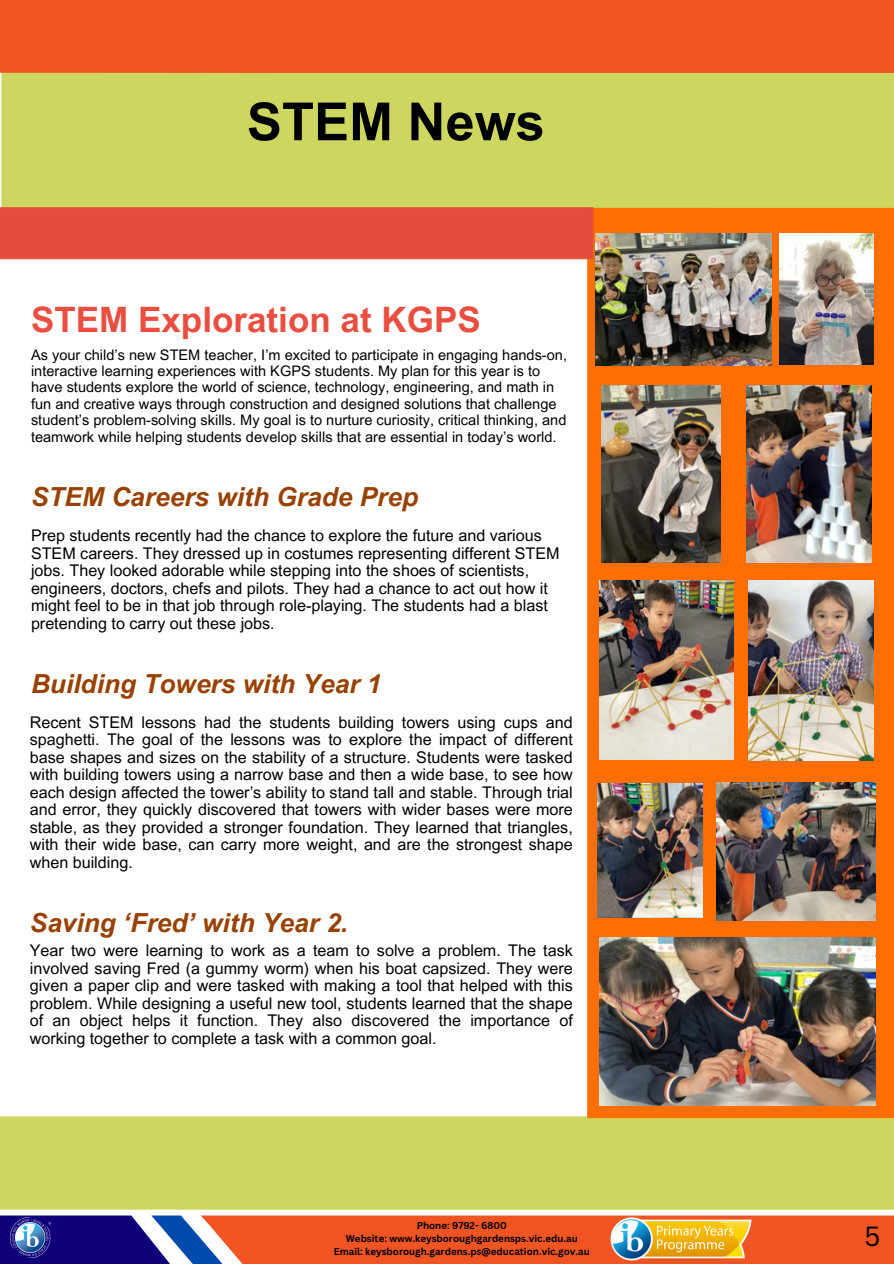
<style>
.page{position:relative;width:894px;height:1264px;background:#fff}
.page>*{position:absolute;margin:0;border:0;box-sizing:border-box;transform-origin:0 0}
.t1{font:700 52.5px "Arial MT Pro";color:#000}
.t2{font:700 34.95px "Arial MT Pro";color:#e94e40}
.t3{font:27px "Canva Sans";color:#000}
.t4{font:italic 700 26.25px "Arial MT Pro";color:#984100}
.t5{font:16.05px/17.5px "Arial MT Pro";color:#000;text-align:justify}
.t6{font:14.55px/16.4px "Arial MT Pro";color:#000}
.t7{font:700 9.75px "Canva Sans";color:#000}
</style>
<div class="page">
<img style="left:0;top:73px;width:893px;height:1137px">
<img style="left:748px;top:580px;width:125px;height:180px">
<img style="left:601px;top:385px;width:119px;height:178px">
<img style="left:595px;top:234px;width:176px;height:131px">
<img style="left:746px;top:386px;width:125px;height:176px">
<img style="left:778px;top:233px;width:95px;height:132px">
<img style="left:599px;top:581px;width:134px;height:178px">
<img style="left:716px;top:782px;width:159px;height:138px">
<img style="left:597px;top:783px;width:105px;height:134px">
<img style="left:599px;top:937px;width:276px;height:168px">
<svg style="left:0;top:1215px;width:893px;height:48px;background:#c35245"></svg>
<img style="left:610px;top:1217px;width:141px;height:43px">
<img style="left:10px;top:1217px;width:41px;height:40px">
<div style="left:0;top:0;width:893px;height:73px;background:#f05423"></div>
<h2 class="t1" style="left:247px;top:102px;width:299px">STEM News</h2>
<h3 class="t2" style="left:31px;top:307px;width:451px">STEM Exploration at KGPS</h3>
<h3 class="t6" style="left:31px;top:348px;width:537px">As your child’s new STEM teacher, I’m excited to participate in engaging hands-on, interactive learning experiences with KGPS students. My plan for this year is to have students explore the world of science, technology, engineering, and math in fun and creative ways through construction and designed solutions that challenge student’s problem-solving skills. My goal is to nurture curiosity, critical thinking, and teamwork while helping students develop skills that are essential in today’s world.</h3>
<h2 class="t4" style="left:31px;top:487px;width:388px">STEM Careers with Grade Prep</h2>
<h1 class="t5" style="left:31px;top:528px;width:530px;text-align:left">Prep students recently had the chance to explore the future and various STEM careers. They dressed up in costumes representing different STEM jobs. They looked adorable while stepping into the shoes of scientists, engineers, doctors, chefs and pilots. They had a chance to act out how it might feel to be in that job through role-playing. The students had a blast pretending to carry out these jobs.</h1>
<h3 class="t4" style="left:31px;top:674px;width:352px">Building Towers with Year 1</h3>
<p class="t5" style="left:30px;top:715px;width:544px">Recent STEM lessons had the students building towers using cups and spaghetti. The goal of the lessons was to explore the impact of different base shapes and sizes on the stability of a structure. Students were tasked with building towers using a narrow base and then a wide base, to see how each design affected the tower’s ability to stand tall and stable. Through trial and error, they quickly discovered that towers with wider bases were more stable, as they provided a stronger foundation. They learned that triangles, with their wide base, can carry more weight, and are the strongest shape when building.</p>
<p class="t4" style="left:30px;top:913px;width:320px">Saving ‘Fred’ with Year 2.</p>
<p class="t5" style="left:30px;top:944px;width:544px">Year two were learning to work as a team to solve a problem. The task involved saving Fred (a gummy worm) when his boat capsized. They were given a paper clip and were tasked with making a tool that helped with this problem. While designing a useful new tool, students learned that the shape of an object helps it function. They also discovered the importance of working together to complete a task with a common goal.</p>
<h3 class="t7" style="left:416px;top:1218px;width:92px">Phone: 9792- 6800</h3>
<h3 class="t7" style="left:346px;top:1231px;width:233px">Website: www.keysboroughgardensps.vic.edu.au</h3>
<p class="t7" style="left:333px;top:1244px;width:257px">Email: keysborough.gardens.ps@education.vic.gov.au</p>
<p class="t3" style="left:864px;top:1216px;width:17px">5</p>
</div>
